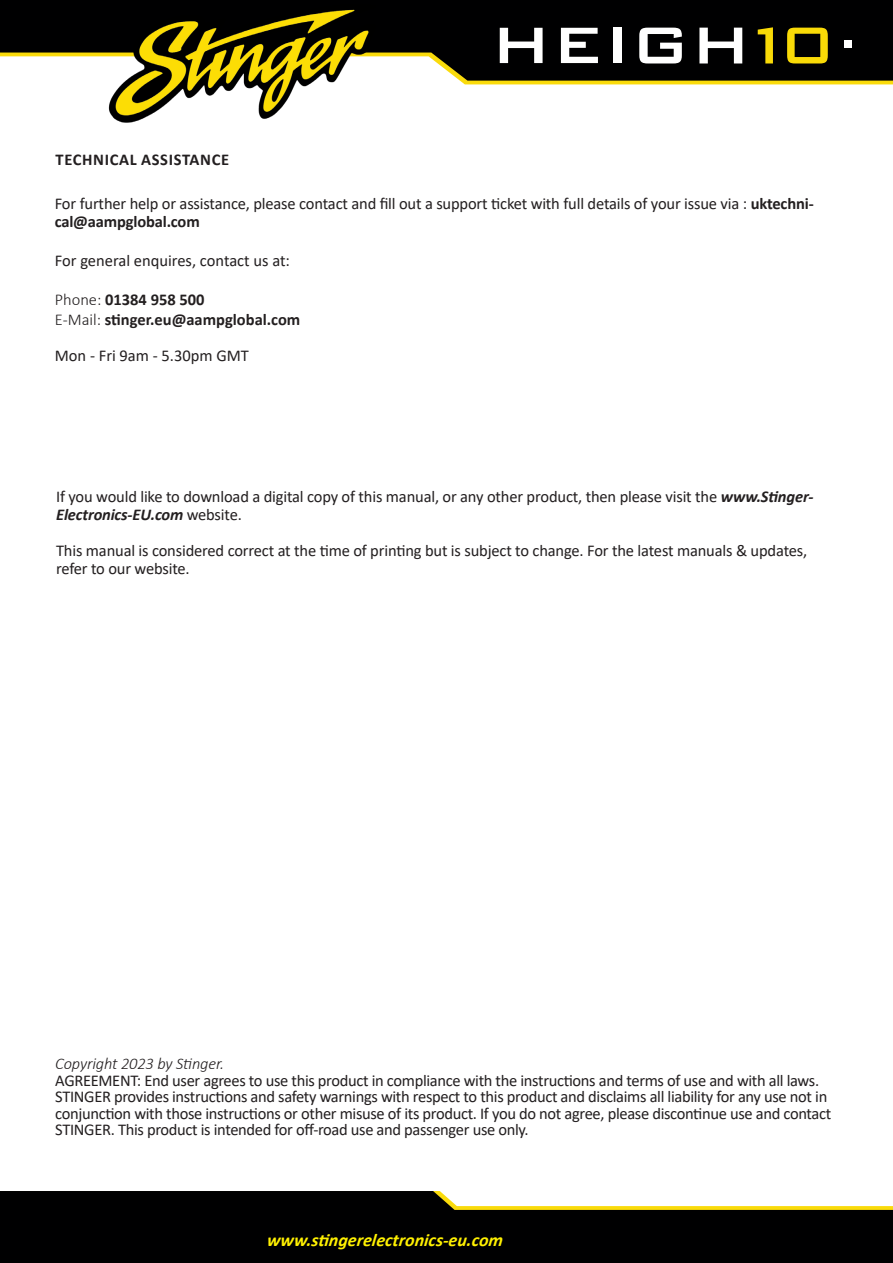
<style>
.page{position:relative;width:893px;height:1263px;background:#fff}
.page>*{position:absolute;margin:0;border:0;box-sizing:border-box;transform-origin:0 0}
.t1{font:italic 700 18px "Calibri";color:#fff101}
.Body_text{font:16.5px/18px "Calibri";letter-spacing:-.02em;color:#231f20}
.Body_text-2{font:16.5px "Calibri";color:#231f20}
.t2{font:700 16.5px "Calibri";color:#231f20}
.t3{font:italic 300 16.5px "Calibri";letter-spacing:-.01em;color:#231f20}
.t4{font:700 16.5px "Calibri";letter-spacing:.04em;color:#231f20}
.s1{font-weight:700}
.s2{font-weight:300}
.s3{font-weight:700;font-style:italic}
</style>
<div class="page">
<svg style="left:0;top:1191px;width:893px;height:72px;background:#21201b"></svg>
<svg style="left:460px;top:81px;width:433px;height:3px"></svg>
<svg style="left:0;top:0;width:893px;height:81px;background:#201f1b"></svg>
<svg style="left:500px;top:28px;width:43px;height:35px"></svg>
<svg style="left:561px;top:28px;width:37px;height:35px"></svg>
<div style="left:613px;top:28px;width:9px;height:35px;background:#fff"></div>
<svg style="left:639px;top:28px;width:43px;height:35px"></svg>
<svg style="left:699px;top:28px;width:43px;height:35px"></svg>
<svg style="left:758px;top:28px;width:15px;height:35px"></svg>
<svg style="left:787px;top:28px;width:41px;height:35px"></svg>
<div style="left:844px;top:41px;width:7px;height:7px;background:#fff"></div>
<img style="left:105px;top:1px;width:273px;height:122px">
<p class="t4" style="left:56px;top:148px;width:175px">TECHNICAL ASSISTANCE</p>
<p class="Body_text" style="left:55px;top:194px;width:760px">For further help or assistance, please contact and fill out a support ticket with full details of your issue via : <span class="s1">uktechni&shy;cal@aampglobal.com</span></p>
<p class="Body_text-2" style="left:55px;top:249px;width:237px">For general enquires, contact us at:</p>
<p class="t2" style="left:55px;top:288px;width:151px"><span class="s2">Phone:</span> 01384 958 500</p>
<p class="t2" style="left:55px;top:308px;width:247px"><span class="s2">E-Mail:</span> stinger.eu@aampglobal.com</p>
<p class="Body_text-2" style="left:55px;top:344px;width:196px">Mon - Fri 9am - 5.30pm GMT</p>
<p class="Body_text" style="left:56px;top:487px;width:759px">If you would like to download a digital copy of this manual, or any other product, then please visit the <span class="s3">www.Stinger-<br>Electronics-EU.com</span> website.</p>
<p class="Body_text" style="left:56px;top:541px;width:753px">This manual is considered correct at the time of printing but is subject to change. For the latest manuals &amp; updates, refer to our website.</p>
<p class="t3" style="left:55px;top:1054px;width:170px">Copyright 2023 by Stinger.</p>
<p class="Body_text" style="left:55px;top:1072px;width:777px;line-height:16.5px">AGREEMENT: End user agrees to use this product in compliance with the instructions and terms of use and with all laws.<br>STINGER provides instructions and safety warnings with respect to this product and disclaims all liability for any use not in conjunction with those instructions or other misuse of its product. If you do not agree, please discontinue use and contact STINGER. This product is intended for off-road use and passenger use only.</p>
<p class="t1" style="left:267px;top:1227px;width:239px">www.stingerelectronics-eu.com</p>
</div>
